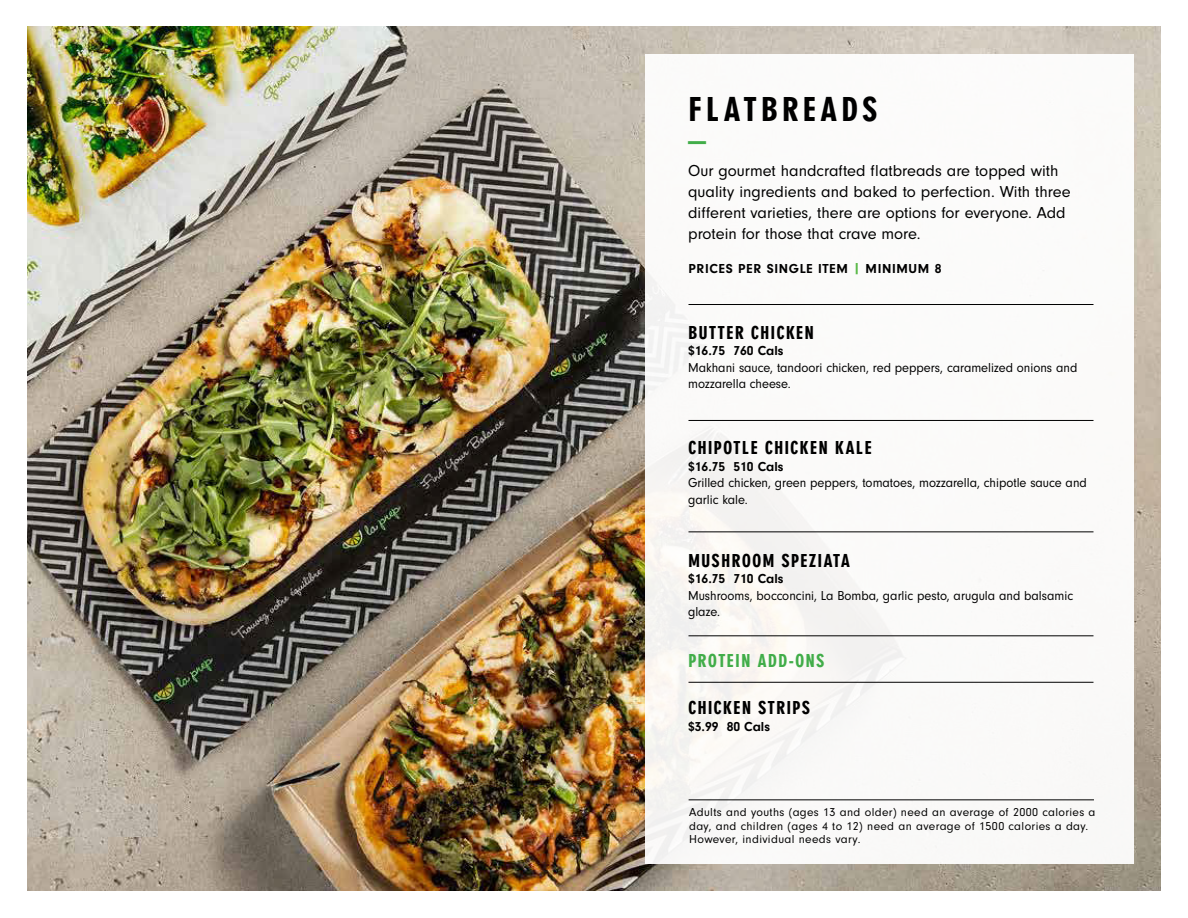
<style>
.page{position:relative;width:1188px;height:918px;background:#fff}
.page>*{position:absolute;margin:0;border:0;box-sizing:border-box;transform-origin:0 0}
.t1{font:900 36px "Neuzeit Gro Ext";letter-spacing:.1em;color:#000}
.t2{font:900 36px "Neuzeit Gro Ext";color:#41ad49}
.t3{font:900 19.5px "Neuzeit Gro Ext";letter-spacing:.05em;color:#000}
.t4{font:900 19.5px "Neuzeit Gro Ext";letter-spacing:.05em;color:#41ad49}
.t5{font:16.5px/21px "Neuzeit Gro";color:#000}
.t6{font:13.5px/16.5px "Neuzeit Gro";color:#000;scale:.95 1}
.t7{font:700 13.5px "Neuzeit Gro";color:#000}
.t8{font:700 13.5px "Neuzeit Gro";letter-spacing:.05em;color:#000}
.t9{font:12px/13.5px "Neuzeit Gro";letter-spacing:.03em;color:#000}
.s1{color:#58b947}
</style>
<div class="page">
<img style="left:27px;top:26px;width:1134px;height:864px">
<div style="left:646px;top:54px;width:488px;height:810px;background:#fff"></div>
<hr style="left:688px;top:304px;width:406px;height:1px;background:#000">
<hr style="left:688px;top:420px;width:406px;height:1px;background:#000">
<hr style="left:688px;top:531px;width:406px;height:1px;background:#000">
<hr style="left:688px;top:682px;width:406px;height:1px;background:#000">
<hr style="left:688px;top:635px;width:406px;height:1px;background:#000">
<hr style="left:689px;top:799px;width:405px;height:1px;background:#000">
<h1 class="t1" style="left:688px;top:90px;width:191px">FLATBREADS</h1>
<h1 class="t2" style="left:688px;top:108px;width:19px">_</h1>
<p class="t5" style="left:688px;top:160px;width:384px">Our gourmet handcrafted flatbreads are topped with quality ingredients and baked to perfection. With three different varieties, there are options for everyone. Add protein for those that crave more.</p>
<p class="t8" style="left:688px;top:261px;width:255px">PRICES PER SINGLE ITEM <span class="s1">|</span> MINIMUM 8</p>
<h2 class="t3" style="left:688px;top:322px;width:128px">BUTTER CHICKEN</h2>
<p class="t7" style="left:688px;top:343px;width:97px">$16.75 760 Cals</p>
<p class="t6" style="left:688px;top:359px;width:411px">Makhani sauce, tandoori chicken, red peppers, caramelized onions and mozzarella cheese.</p>
<h2 class="t3" style="left:688px;top:437px;width:185px">CHIPOTLE CHICKEN KALE</h2>
<p class="t7" style="left:688px;top:459px;width:97px">$16.75 510 Cals</p>
<p class="t6" style="left:688px;top:475px;width:421px">Grilled chicken, green peppers, tomatoes, mozzarella, chipotle sauce and garlic kale.</p>
<h2 class="t3" style="left:688px;top:550px;width:164px">MUSHROOM SPEZIATA</h2>
<p class="t7" style="left:688px;top:571px;width:97px">$16.75 710 Cals</p>
<p class="t6" style="left:688px;top:587px;width:407px">Mushrooms, bocconcini, La Bomba, garlic pesto, arugula and balsamic glaze.</p>
<h2 class="t4" style="left:688px;top:650px;width:138px">PROTEIN ADD-ONS</h2>
<h2 class="t3" style="left:688px;top:697px;width:124px">CHICKEN STRIPS</h2>
<p class="t7" style="left:688px;top:719px;width:83px">$3.99 80 Cals</p>
<p class="t9" style="left:689px;top:806px;width:408px">Adults and youths (ages 13 and older) need an average of 2000 calories a day, and children (ages 4 to 12) need an average of 1500 calories a day.<br>However, individual needs vary.</p>
</div>
